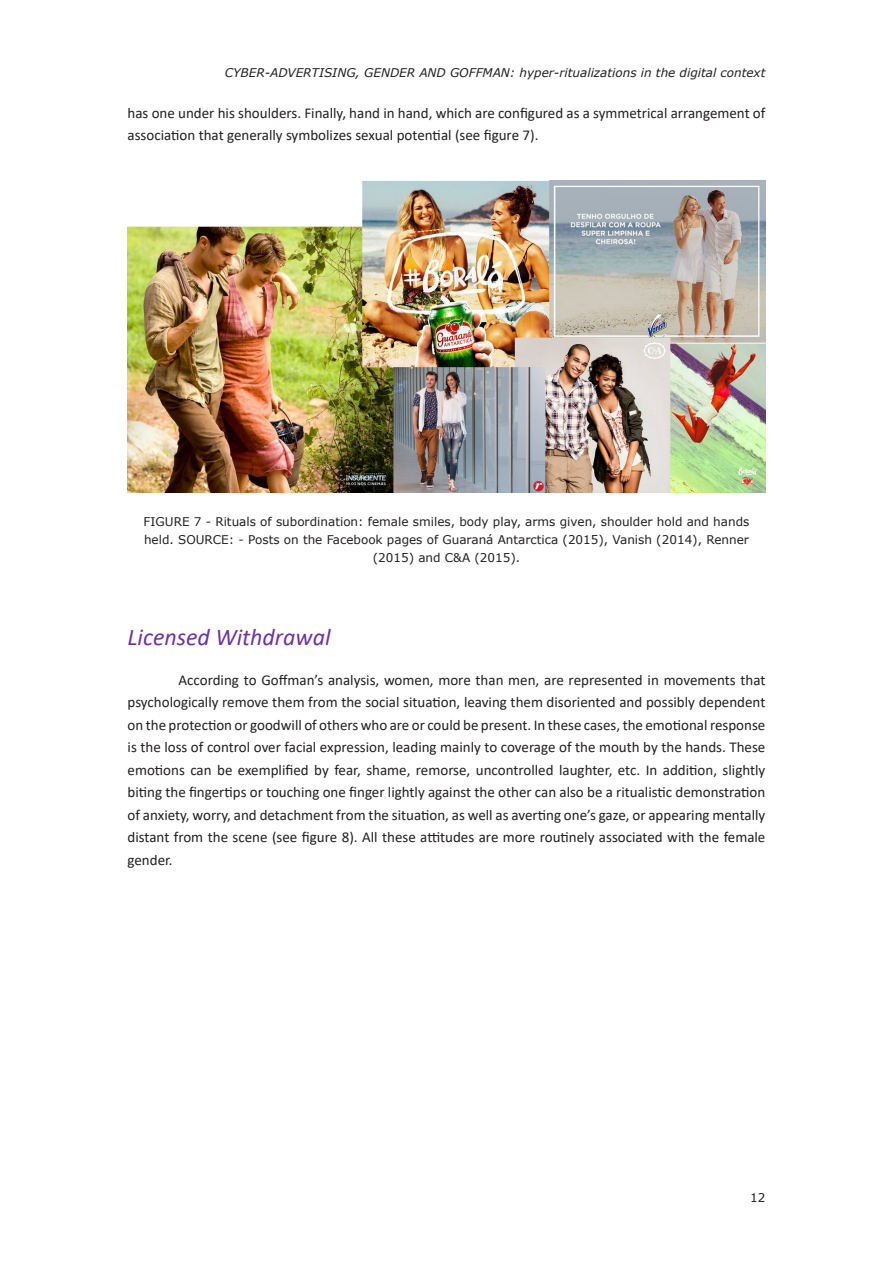
<style>
.page{position:relative;width:893px;height:1263px;background:#fff}
.page>*{position:absolute;margin:0;border:0;box-sizing:border-box;transform-origin:0 0}
.Conteudo_topico{font:italic 24px "Calibri";color:#6e32a0}
.Conteudo_texto{font:15px/22.5px "Calibri";color:#231f20}
.Conteudo_legendaimag{font:12px/18px "Verdana";color:#231f20;text-align:center}
.t1{font:italic 12px "Verdana";color:#231f20}
</style>
<div class="page">
<img style="left:128px;top:180px;width:637px;height:313px">
<p class="t1" style="left:225px;top:64px;width:542px">CYBER-ADVERTISING, GENDER AND GOFFMAN: hyper-ritualizations in the digital context</p>
<p class="Conteudo_texto" style="left:128px;top:101px;width:639px">has one under his shoulders. Finally, hand in hand, which are configured as a symmetrical arrangement of association that generally symbolizes sexual potential (see figure 7).</p>
<p class="Conteudo_legendaimag" style="left:144px;top:512px;width:607px">FIGURE 7 - Rituals of subordination: female smiles, body play, arms given, shoulder hold and hands held. SOURCE: - Posts on the Facebook pages of Guaraná Antarctica (2015), Vanish (2014), Renner (2015) and C&amp;A (2015).</p>
<p class="Conteudo_topico" style="left:128px;top:620px;width:204px">Licensed Withdrawal</p>
<p class="Conteudo_texto" style="left:128px;top:668px;width:639px;text-align:justify;text-indent:51px">According to Goffman’s analysis, women, more than men, are represented in movements that psychologically remove them from the social situation, leaving them disoriented and possibly dependent on the protection or goodwill of others who are or could be present. In these cases, the emotional response is the loss of control over facial expression, leading mainly to coverage of the mouth by the hands. These emotions can be exemplified by fear, shame, remorse, uncontrolled laughter, etc. In addition, slightly biting the fingertips or touching one finger lightly against the other can also be a ritualistic demonstration of anxiety, worry, and detachment from the situation, as well as averting one’s gaze, or appearing mentally distant from the scene (see figure 8). All these attitudes are more routinely associated with the female gender.</p>
<p class="Conteudo_legendaimag" style="left:750px;top:1188px;width:17px">12</p>
</div>
